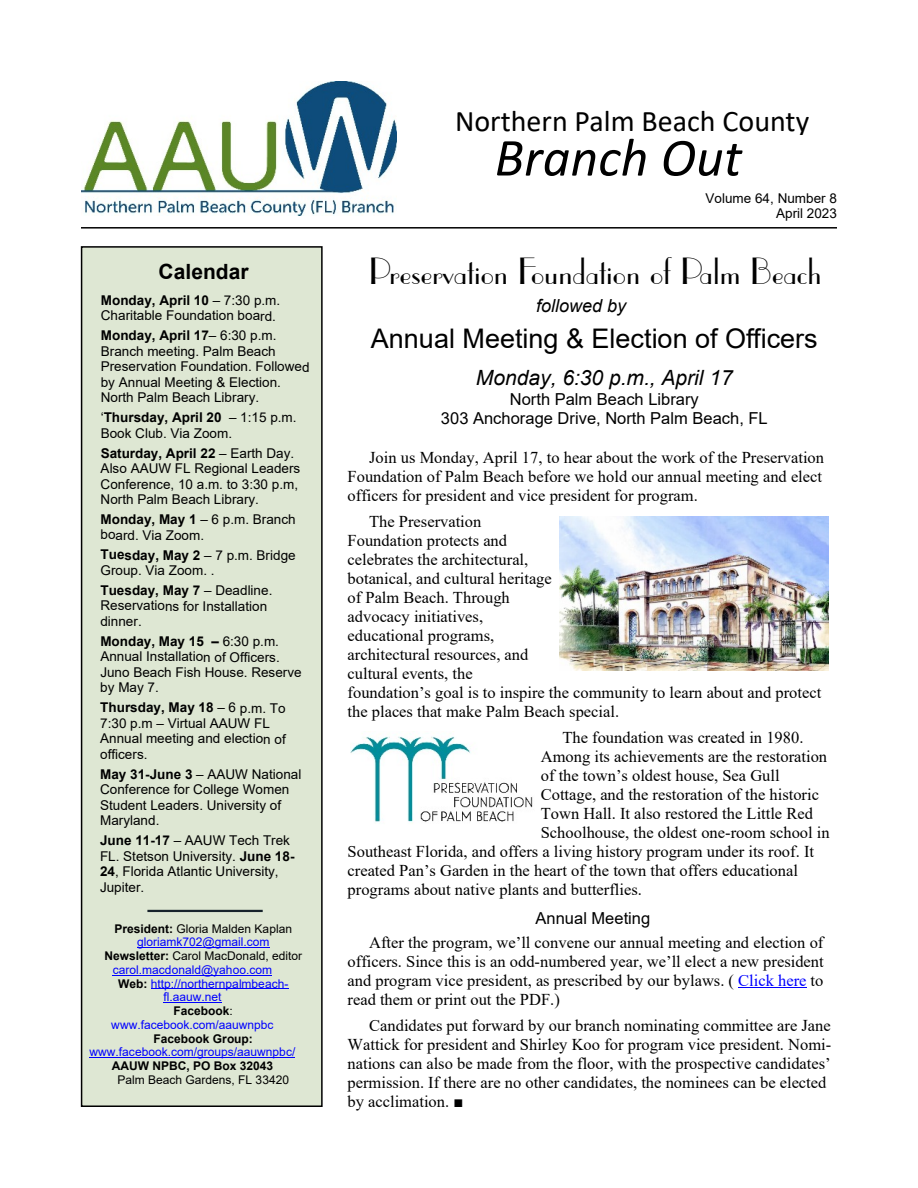
<style>
.page{position:relative;width:918px;height:1188px;background:#fff}
.page>*{position:absolute;margin:0;border:0;box-sizing:border-box;transform-origin:0 0}
.t1{font:italic 54px "Calibri";color:#000}
.t2{font:36px "Parisian BT";color:#000}
.t3{font:30px "Calibri";color:#000}
.t4{font:27px "Arial";color:#000}
.t5{font:italic 21px "Arial";color:#000}
.t6{font:700 21px "Arial";color:#000}
.t7{font:italic 18px "Arial";color:#000}
.t8{font:16.5px/18.9px "Times New Roman";color:#000}
.t9{font:16.5px/18.9px "Arial";color:#000;text-align:center}
.t10{font:13.5px/15.5px "Arial";color:#000}
.t11{font:12px "Arial";color:#00f}
.t12{font:12px "Arial";color:#000}
.t13{font:700 12px "Arial";color:#000}
.s1{font-weight:700}
.s2{font-weight:700;color:#000}
.s3{font-weight:400}
.s4{color:#00f}
.s5{font-style:italic}
</style>
<div class="page">
<img style="left:81px;top:81px;width:316px;height:135px">
<div style="left:82px;top:247px;width:240px;height:859px;background:#dee7d3"></div>
<div style="left:81px;top:246px;width:242px;height:861px;border:2px solid #000"></div>
<hr style="left:137px;top:947px;width:132px;height:1px;background:#00f">
<hr style="left:113px;top:975px;width:159px;height:1px;background:#00f">
<hr style="left:151px;top:988px;width:137px;height:1px;background:#00f">
<hr style="left:163px;top:1002px;width:59px;height:1px;background:#00f">
<hr style="left:90px;top:1057px;width:205px;height:1px;background:#00f">
<hr style="left:81px;top:227px;width:756px;height:2px;background:#000">
<hr style="left:147px;top:910px;width:116px;height:2px;background:#17232b">
<hr style="left:738px;top:987px;width:69px;height:1px;background:#00f">
<img style="left:350px;top:731px;width:183px;height:92px">
<img style="left:560px;top:516px;width:269px;height:155px">
<p class="t6" style="left:159px;top:264px;width:91px">Calendar</p>
<p class="t10" style="left:101px;top:294px;width:181px"><span class="s1">Monday, April 10</span> – 7:30 p.m.<br>Charitable Foundation board.</p>
<p class="t10" style="left:101px;top:329px;width:210px"><span class="s1">Monday, April 17</span>– 6:30 p.m.<br>Branch meeting. Palm Beach<br>Preservation Foundation. Followed by Annual Meeting &amp; Election.<br>North Palm Beach Library.</p>
<p class="t10" style="left:101px;top:411px;width:197px">‘<span class="s1">Thursday, April 20</span> – 1:15 p.m.<br>Book Club. Via Zoom.</p>
<p class="t10" style="left:101px;top:446px;width:201px"><span class="s1">Saturday, April 22</span> – Earth Day.<br>Also AAUW FL Regional Leaders<br>Conference, 10 a.m. to 3:30 p.m,<br>North Palm Beach Library.</p>
<p class="t10" style="left:101px;top:513px;width:197px"><span class="s1">Monday, May 1</span> – 6 p.m. Branch board. Via Zoom.</p>
<p class="t10" style="left:101px;top:548px;width:197px"><span class="s1">Tuesday, May 2</span> – 7 p.m. Bridge<br>Group. Via Zoom. .</p>
<p class="t10" style="left:100px;top:584px;width:174px"><span class="s1">Tuesday, May 7</span> – Deadline.<br>Reservations for Installation dinner.</p>
<p class="t10" style="left:100px;top:635px;width:203px"><span class="s1">Monday, May 15 –</span> 6:30 p.m.<br>Annual Installation of Officers.<br>Juno Beach Fish House. Reserve by May 7.</p>
<p class="t10" style="left:100px;top:701px;width:187px"><span class="s1">Thursday, May 18</span> – 6 p.m. To<br>7:30 p.m – Virtual AAUW FL<br>Annual meeting and election of officers.</p>
<p class="t10" style="left:100px;top:768px;width:203px"><span class="s1">May 31-June 3</span> – AAUW National<br>Conference for College Women<br>Student Leaders. University of<br>Maryland.</p>
<p class="t10" style="left:100px;top:834px;width:196px"><span class="s1">June 11-17</span> – AAUW Tech Trek<br>FL. Stetson University. <span class="s1">June 18-<br>24</span>, Florida Atlantic University,<br>Jupiter.</p>
<p class="t12" style="left:115px;top:924px;width:179px"><span class="s1">President:</span> Gloria Malden Kaplan</p>
<p class="t11" style="left:137px;top:938px;width:134px">gloriamk702@gmail.com</p>
<p class="t12" style="left:104px;top:951px;width:199px"><span class="s1">Newsletter:</span> Carol MacDonald, editor</p>
<p class="t11" style="left:113px;top:965px;width:161px">carol.macdonald@yahoo.com</p>
<p class="t11" style="left:118px;top:979px;width:172px"><span class="s2">Web:</span> http://northernpalmbeach-</p>
<p class="t11" style="left:163px;top:993px;width:60px">fl.aauw.net</p>
<p class="t13" style="left:174px;top:1006px;width:61px">Facebook<span class="s3">:</span></p>
<p class="t11" style="left:111px;top:1020px;width:164px">www.facebook.com/aauwnpbc</p>
<p class="t13" style="left:154px;top:1034px;width:101px">Facebook Group:</p>
<p class="t11" style="left:90px;top:1048px;width:207px">www.facebook.com/groups/aauwnpbc/</p>
<p class="t13" style="left:112px;top:1061px;width:163px">AAUW NPBC, PO Box 32043</p>
<p class="t12" style="left:117px;top:1075px;width:173px">Palm Beach Gardens, FL 33420</p>
<h3 class="t3" style="left:455px;top:109px;width:356px">Northern Palm Beach County</h3>
<h1 class="t1" style="left:495px;top:135px;width:249px">Branch Out</h1>
<p class="t10" style="left:706px;top:191px;width:133px;text-align:right">Volume 64, Number 8<br>April 2023</p>
<h2 class="t2" style="left:369px;top:256px;width:454px">Preservation Foundation of Palm Beach</h2>
<p class="t7" style="left:536px;top:299px;width:92px">followed by</p>
<h3 class="t4" style="left:371px;top:329px;width:448px">Annual Meeting &amp; Election of Officers</h3>
<p class="t5" style="left:476px;top:370px;width:258px">Monday, 6:30 p.m., April 17</p>
<p class="t9" style="left:441px;top:391px;width:328px">North Palm Beach Library<br>303 Anchorage Drive, North Palm Beach, FL</p>
<p class="t8" style="left:348px;top:449px;width:478px;text-indent:22px">Join us Monday, April 17, to hear about the work of the Preservation<br>Foundation of Palm Beach before we hold our annual meeting and elect officers for president and vice president for program.</p>
<p class="t8" style="left:348px;top:514px;width:475px;text-indent:22px">The Preservation<br>Foundation protects and<br>celebrates the architectural,<br>botanical, and cultural heritage<br>of Palm Beach. Through<br>advocacy initiatives,<br>educational programs,<br>architectural resources, and<br>cultural events, the<br>foundation’s goal is to inspire the community to learn about and protect the places that make Palm Beach special.</p>
<p class="t8" style="left:562px;top:730px;width:243px">The foundation was created in 1980.</p>
<p class="t8" style="left:541px;top:749px;width:288px">Among its achievements are the restoration</p>
<p class="t8" style="left:541px;top:768px;width:240px">of the town’s oldest house, Sea Gull</p>
<p class="t8" style="left:541px;top:787px;width:280px">Cottage, and the restoration of the historic</p>
<p class="t8" style="left:541px;top:806px;width:274px">Town Hall. It also restored the Little Red</p>
<p class="t8" style="left:541px;top:825px;width:291px">Schoolhouse, the oldest one-room school in</p>
<p class="t8" style="left:348px;top:844px;width:468px">Southeast Florida, and offers a living history program under its roof. It</p>
<p class="t8" style="left:348px;top:863px;width:452px">created Pan’s Garden in the heart of the town that offers educational</p>
<p class="t8" style="left:348px;top:881px;width:296px">programs about native plants and butterflies.</p>
<p class="t8" style="left:348px;top:934px;width:478px;text-align:justify;text-indent:22px">After the program, we’ll convene our annual meeting and election of officers. Since this is an odd-numbered year, we’ll elect a new president and program vice president, as prescribed by our bylaws. ( <span class="s4">Click here</span> to read them or print out the PDF.)</p>
<p class="t8" style="left:348px;top:1018px;width:485px;text-indent:22px">Candidates put forward by our branch nominating committee are Jane Wattick for president and Shirley Koo for program vice president. Nomi&shy;nations can also be made from the floor, with the prospective candidates’ permission. If there are no other candidates, the nominees can be elected by acclimation. <span class="s5">■</span></p>
<p class="t9" style="left:536px;top:911px;width:116px">Annual Meeting</p>
</div>
